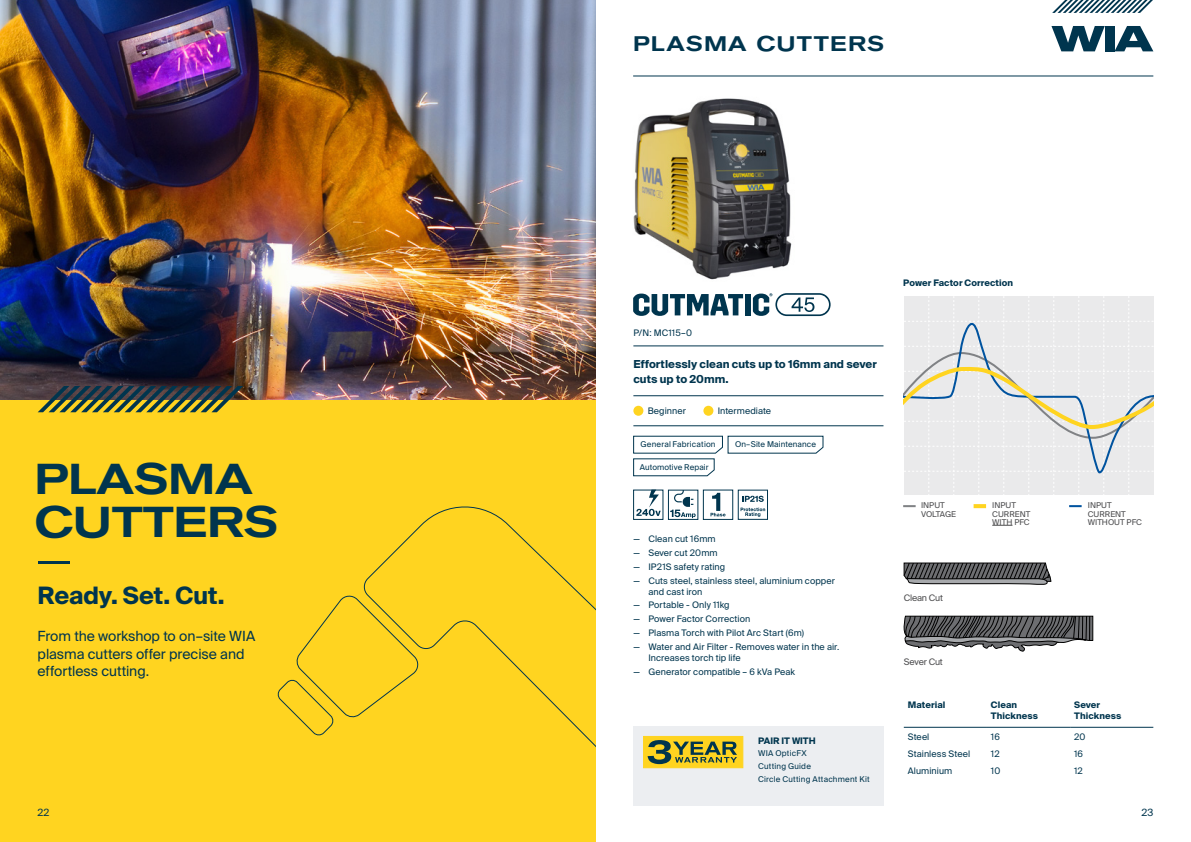
<style>
.page{position:relative;width:1191px;height:842px;background:#fff}
.page>*{position:absolute;margin:0;border:0;box-sizing:border-box;transform-origin:0 0}
.t1{font:500 expanded 43px/43px "Akzidenz Grotesk BE";letter-spacing:-.01em;color:#00354e}
.t2{font:700 24px "Suisse Intl";letter-spacing:-.005em;color:#00354e}
.t3{font:500 expanded 21px "Akzidenz Grotesk BE";letter-spacing:.05em;color:#00354e}
.t4{font:14px/17.5px "Suisse Intl";letter-spacing:-.005em;color:#00354e}
.t5{font:700 11px/15px "Suisse Intl";color:#00354e}
.t6{font:10px "Suisse Intl";color:#00354e}
.t7{font:9px/11px "Suisse Intl";letter-spacing:.005em;color:#00354e}
.t8{font:700 9px/10.8px "Suisse Intl";letter-spacing:.01em;color:#00354e}
.t9{font:9px "Suisse Intl";letter-spacing:-.02em;color:#4d4d4f}
.t10{font:8px/12.8px "Suisse Intl";letter-spacing:.02em;color:#00354e}
.t11{font:8px/8.1px "Suisse Intl";color:#4d4d4f}
</style>
<div class="page">
<div style="left:0;top:0;width:595px;height:842px;background:#ffd420"></div>
<svg style="left:277px;top:506px;width:318px;height:240px"></svg>
<img style="left:0;top:0;width:595px;height:399px">
<hr style="left:38px;top:561px;width:31px;height:2px;background:#00354e">
<svg style="left:38px;top:386px;width:205px;height:26px"></svg>
<hr style="left:633px;top:425px;width:250px;height:1px;background:#00354e">
<hr style="left:633px;top:395px;width:250px;height:1px;background:#00354e">
<hr style="left:633px;top:345px;width:250px;height:1px;background:#00354e">
<svg style="left:903px;top:562px;width:148px;height:23px;background:#616264"></svg>
<svg style="left:903px;top:615px;width:190px;height:37px"></svg>
<img style="left:633px;top:98px;width:159px;height:182px">
<svg style="left:633px;top:294px;width:110px;height:22px"></svg>
<div style="left:745px;top:294px;width:5px;height:21px;background:#00354e"></div>
<svg style="left:753px;top:293px;width:77px;height:23px"></svg>
<div style="left:633px;top:406px;width:10px;height:10px;background:#ffd420;border-radius:50%"></div>
<div style="left:703px;top:406px;width:10px;height:10px;background:#ffd420;border-radius:50%"></div>
<svg style="left:633px;top:436px;width:190px;height:40px"></svg>
<svg style="left:670px;top:492px;width:25px;height:26px"></svg>
<div style="left:668px;top:490px;width:30px;height:30px;border:1px solid #00354e"></div>
<div style="left:633px;top:490px;width:30px;height:30px;border:1px solid #00354e"></div>
<svg style="left:636px;top:490px;width:24px;height:26px"></svg>
<div style="left:703px;top:490px;width:30px;height:30px;border:1px solid #00354e"></div>
<svg style="left:710px;top:493px;width:15px;height:23px"></svg>
<div style="left:633px;top:726px;width:250px;height:80px;background:#eceef1"></div>
<div style="left:643px;top:736px;width:100px;height:32px;background:#ffd420;border:1px solid #ffd420"></div>
<svg style="left:647px;top:740px;width:90px;height:24px"></svg>
<svg style="left:1069px;top:505px;width:12px;height:2px"></svg>
<svg style="left:903px;top:505px;width:12px;height:2px"></svg>
<svg style="left:992px;top:525px;width:20px;height:1px"></svg>
<svg style="left:973px;top:504px;width:13px;height:4px"></svg>
<svg style="left:903px;top:296px;width:250px;height:198px;background:#e6e6e5"></svg>
<hr style="left:903px;top:727px;width:84px;height:1px;background:#00354e">
<hr style="left:987px;top:727px;width:83px;height:1px;background:#00354e">
<hr style="left:1070px;top:727px;width:83px;height:1px;background:#00354e">
<svg style="left:742px;top:496px;width:22px;height:6px"></svg>
<svg style="left:740px;top:508px;width:25px;height:9px"></svg>
<div style="left:737px;top:490px;width:31px;height:30px;border:1px solid #00354e"></div>
<hr style="left:633px;top:75px;width:520px;height:1px;background:#00354e">
<svg style="left:1052px;top:0;width:101px;height:13px"></svg>
<svg style="left:1051px;top:26px;width:53px;height:25px"></svg>
<div style="left:1104px;top:26px;width:10px;height:25px;background:#00354e"></div>
<svg style="left:1114px;top:26px;width:39px;height:25px"></svg>
<h1 class="t1" style="left:35px;top:457px;width:245px">PLASMA<br>CUTTERS</h1>
<h2 class="t2" style="left:38px;top:581px;width:189px">Ready. Set. Cut.</h2>
<h3 class="t4" style="left:38px;top:627px;width:219px">From the workshop to on–site WIA plasma cutters offer precise and effortless cutting.</h3>
<h3 class="t3" style="left:633px;top:31px;width:252px">PLASMA CUTTERS</h3>
<p class="t7" style="left:633px;top:327px;width:60px">P/N: MC115–0</p>
<p class="t5" style="left:633px;top:356px;width:245px">Effortlessly clean cuts up to 16mm and sever cuts up to 20mm.</p>
<p class="t7" style="left:647px;top:406px;width:40px">Beginner</p>
<p class="t7" style="left:717px;top:406px;width:55px">Intermediate</p>
<p class="t10" style="left:735px;top:438px;width:82px">On–Site Maintenance</p>
<p class="t10" style="left:640px;top:461px;width:70px">Automotive Repair</p>
<p class="t10" style="left:640px;top:438px;width:77px">General Fabrication</p>
<p class="t7" style="left:633px;top:533px;width:84px">— Clean cut 16mm</p>
<p class="t7" style="left:633px;top:547px;width:86px">— Sever cut 20mm</p>
<p class="t7" style="left:633px;top:561px;width:93px">— IP21S safety rating</p>
<p class="t7" style="left:648px;top:575px;width:188px;text-indent:-15px">— Cuts steel, stainless steel, aluminium copper and cast iron</p>
<p class="t7" style="left:633px;top:600px;width:98px">— Portable - Only 11kg</p>
<p class="t7" style="left:633px;top:613px;width:118px">— Power Factor Correction</p>
<p class="t7" style="left:633px;top:627px;width:172px">— Plasma Torch with Pilot Arc Start (6m)</p>
<p class="t7" style="left:648px;top:641px;width:192px;text-indent:-15px">— Water and Air Filter - Removes water in the air.<br>Increases torch tip life</p>
<p class="t7" style="left:633px;top:666px;width:163px">— Generator compatible – 6 kVa Peak</p>
<p class="t8" style="left:758px;top:735px;width:59px">PAIR IT WITH</p>
<p class="t10" style="left:758px;top:747px;width:113px">WIA OpticFX<br>Cutting Guide<br>Circle Cutting Attachment Kit</p>
<p class="t8" style="left:903px;top:277px;width:111px">Power Factor Correction</p>
<p class="t11" style="left:921px;top:502px;width:37px">INPUT<br>VOLTAGE</p>
<p class="t11" style="left:1087px;top:502px;width:56px">INPUT<br>CURRENT<br>WITHOUT PFC</p>
<p class="t11" style="left:992px;top:502px;width:40px">INPUT<br>CURRENT<br>WITH PFC</p>
<p class="t9" style="left:903px;top:592px;width:41px">Clean Cut</p>
<p class="t9" style="left:903px;top:657px;width:41px">Sever Cut</p>
<p class="t8" style="left:907px;top:700px;width:39px">Material</p>
<p class="t8" style="left:991px;top:700px;width:49px">Clean<br>Thickness</p>
<p class="t8" style="left:1074px;top:700px;width:49px">Sever<br>Thickness</p>
<p class="t7" style="left:907px;top:731px;width:23px">Steel</p>
<p class="t7" style="left:991px;top:731px;width:10px">16</p>
<p class="t7" style="left:1074px;top:731px;width:13px">20</p>
<p class="t7" style="left:907px;top:748px;width:64px">Stainless Steel</p>
<p class="t7" style="left:991px;top:748px;width:10px">12</p>
<p class="t7" style="left:1074px;top:748px;width:10px">16</p>
<p class="t7" style="left:907px;top:765px;width:46px">Aluminium</p>
<p class="t7" style="left:991px;top:765px;width:11px">10</p>
<p class="t7" style="left:1074px;top:765px;width:10px">12</p>
<p class="t6" style="left:38px;top:807px;width:13px">22</p>
<p class="t6" style="left:1141px;top:807px;width:13px">23</p>
</div>
